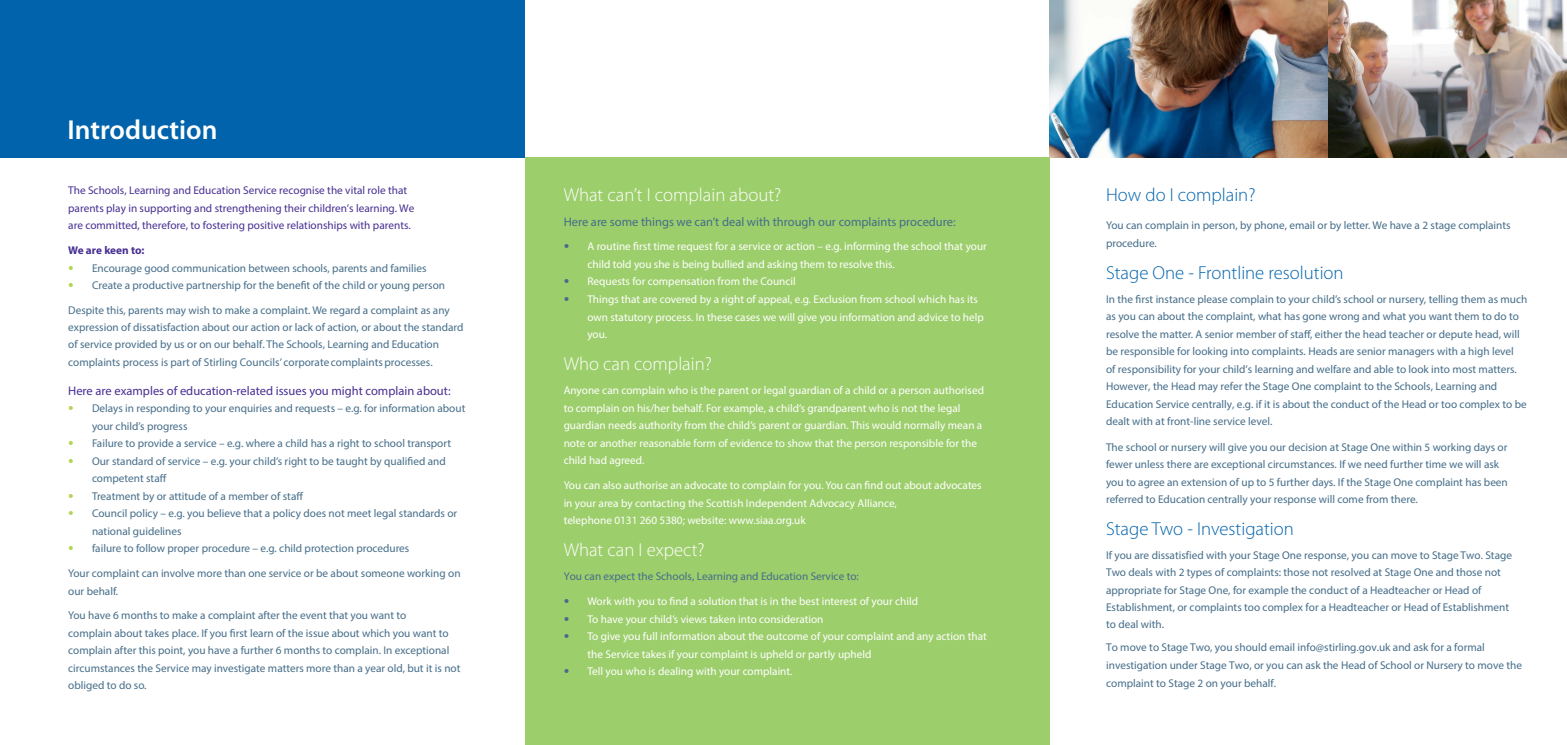
<style>
.page{position:relative;width:1567px;height:745px;background:#fff}
.page>*{position:absolute;margin:0;border:0;box-sizing:border-box;transform-origin:0 0}
.t1{font:600 27.5px "Myriad Pro";color:#fff}
.Paragraph_Style_1{font:300 18.75px "Myriad Pro";color:#0063ac}
.Paragraph_Style_1-2{font:300 18.75px "Myriad Pro";color:#fff}
.body_text{font:12.5px "Myriad Pro";color:#456d89}
.body_text-2{font:12.5px "Myriad Pro";color:#472f92}
.body_text-3{font:11.25px/17.4px "Myriad Pro";color:#456d89}
.body_text-4{font:11.25px "Myriad Pro";color:#fff}
.body_text-5{font:11.25px/17.2px "Myriad Pro";color:#472f92}
.body_text-6{font:700 11.25px "Myriad Pro";letter-spacing:-.005em;color:#472f92}
.s1{font-family:"Helvetica Neue LT";font-weight:300;color:#b3d455}
.s2{font-family:"Helvetica Neue LT";font-weight:300;color:#456d89}
</style>
<div class="page">
<div style="left:524px;top:158px;width:525px;height:586px;background:#9dce6c"></div>
<div style="left:0;top:0;width:524px;height:158px;background:#0063ac"></div>
<img style="left:1049px;top:0;width:517px;height:158px">
<p class="t1" style="left:67px;top:115px;width:152px">Introduction</p>
<p class="body_text-5" style="left:68px;top:181px;width:347px">The Schools, Learning and Education Service recognise the vital role that parents play in supporting and strengthening their children’s learning. We are committed, therefore, to fostering positive relationships with parents.</p>
<p class="body_text-6" style="left:68px;top:243px;width:78px">We are keen to:</p>
<p class="body_text-3" style="left:68px;top:259px;width:360px"><span class="s1">•</span> Encourage good communication between schools, parents and families</p>
<p class="body_text-3" style="left:68px;top:276px;width:378px"><span class="s1">•</span> Create a productive partnership for the benefit of the child or young person</p>
<p class="body_text-3" style="left:68px;top:301px;width:397px">Despite this, parents may wish to make a complaint. We regard a complaint as any expression of dissatisfaction about our action or lack of action, or about the standard of service provided by us or on our behalf. The Schools, Learning and Education complaints process is part of Stirling Councils’ corporate complaints processes.</p>
<p class="body_text-2" style="left:68px;top:382px;width:384px">Here are examples of education-related issues you might complain about:</p>
<p class="body_text-3" style="left:92px;top:399px;width:375px;text-indent:-24px"><span class="s1">•</span> Delays in responding to your enquiries and requests – e.g. for information about your child’s progress</p>
<p class="body_text-3" style="left:68px;top:434px;width:384px"><span class="s1">•</span> Failure to provide a service – e.g. where a child has a right to school transport</p>
<p class="body_text-3" style="left:68px;top:452px;width:379px"><span class="s1">•</span> Our standard of service – e.g. your child’s right to be taught by qualified and</p>
<p class="body_text-3" style="left:92px;top:469px;width:76px">competent staff</p>
<p class="body_text-3" style="left:68px;top:487px;width:237px"><span class="s1">•</span> Treatment by or attitude of a member of staff</p>
<p class="body_text-3" style="left:68px;top:504px;width:390px"><span class="s1">•</span> Council policy – e.g. you believe that a policy does not meet legal standards or</p>
<p class="body_text-3" style="left:92px;top:522px;width:91px">national guidelines</p>
<p class="body_text-3" style="left:68px;top:539px;width:342px"><span class="s1">•</span> failure to follow proper procedure – e.g. child protection procedures</p>
<p class="body_text-3" style="left:68px;top:564px;width:394px">Your complaint can involve more than one service or be about someone working on</p>
<p class="body_text-3" style="left:68px;top:581px;width:52px">our behalf.</p>
<p class="body_text-3" style="left:68px;top:606px;width:394px">You have 6 months to make a complaint after the event that you want to<br>complain about takes place. If you first learn of the issue about which you want to complain after this point, you have a further 6 months to complain. In exceptional circumstances the Service may investigate matters more than a year old, but it is not obliged to do so.</p>
<p class="Paragraph_Style_1-2" style="left:563px;top:184px;width:219px">What can’t I complain about?</p>
<p class="body_text" style="left:563px;top:214px;width:393px">Here are some things we can’t deal with through our complaints procedure:</p>
<p class="body_text-4" style="left:563px;top:239px;width:425px"><span class="s2">•</span> A routine first time request for a service or action – e.g. informing the school that your</p>
<p class="body_text-4" style="left:587px;top:257px;width:309px">child told you she is being bullied and asking them to resolve this.</p>
<p class="body_text-4" style="left:563px;top:274px;width:233px"><span class="s2">•</span> Requests for compensation from the Council</p>
<p class="body_text-4" style="left:563px;top:292px;width:416px"><span class="s2">•</span> Things that are covered by a right of appeal, e.g. Exclusion from school which has its</p>
<p class="body_text-4" style="left:587px;top:309px;width:398px">own statutory process. In these cases we will give you information and advice to help</p>
<p class="body_text-4" style="left:587px;top:327px;width:21px">you.</p>
<p class="Paragraph_Style_1-2" style="left:563px;top:353px;width:150px">Who can complain?</p>
<p class="body_text-4" style="left:563px;top:383px;width:422px">Anyone can complain who is the parent or legal guardian of a child or a person authorised</p>
<p class="body_text-4" style="left:563px;top:401px;width:398px">to complain on his/her behalf. For example, a child’s grandparent who is not the legal</p>
<p class="body_text-4" style="left:563px;top:418px;width:420px">guardian needs authority from the child’s parent or guardian. This would normally mean a</p>
<p class="body_text-4" style="left:563px;top:436px;width:415px">note or another reasonable form of evidence to show that the person responsible for the</p>
<p class="body_text-4" style="left:563px;top:453px;width:82px">child had agreed.</p>
<p class="body_text-4" style="left:563px;top:478px;width:419px">You can also authorise an advocate to complain for you. You can find out about advocates</p>
<p class="body_text-4" style="left:563px;top:495px;width:335px">in your area by contacting the Scottish Independent Advocacy Alliance,</p>
<p class="body_text-4" style="left:563px;top:513px;width:243px">telephone 0131 260 5380; website: www.siaa.org.uk</p>
<p class="Paragraph_Style_1-2" style="left:563px;top:539px;width:143px">What can I expect?</p>
<p class="body_text-3" style="left:563px;top:567px;width:297px">You can expect the Schools, Learning and Education Service to:</p>
<p class="body_text-4" style="left:563px;top:594px;width:356px"><span class="s2">•</span> Work with you to find a solution that is in the best interest of your child</p>
<p class="body_text-4" style="left:563px;top:611px;width:261px"><span class="s2">•</span> To have your child’s views taken into consideration</p>
<p class="body_text-4" style="left:563px;top:629px;width:424px"><span class="s2">•</span> To give you full information about the outcome of your complaint and any action that</p>
<p class="body_text-4" style="left:587px;top:646px;width:285px">the Service takes if your complaint is upheld or partly upheld</p>
<p class="body_text-4" style="left:563px;top:664px;width:230px"><span class="s2">•</span> Tell you who is dealing with your complaint.</p>
<p class="Paragraph_Style_1" style="left:1106px;top:184px;width:151px">How do I complain?</p>
<p class="body_text-3" style="left:1106px;top:216px;width:406px">You can complain in person, by phone, email or by letter. We have a 2 stage complaints</p>
<p class="body_text-3" style="left:1106px;top:234px;width:52px">procedure.</p>
<p class="Paragraph_Style_1" style="left:1106px;top:262px;width:239px">Stage One - Frontline resolution</p>
<p class="body_text-3" style="left:1106px;top:290px;width:423px">In the first instance please complain to your child’s school or nursery, telling them as much as you can about the complaint, what has gone wrong and what you want them to do to resolve the matter. A senior member of staff, either the head teacher or depute head, will be responsible for looking into complaints. Heads are senior managers with a high level<br>of responsibility for your child’s learning and welfare and able to look into most matters.<br>However, the Head may refer the Stage One complaint to the Schools, Learning and Education Service centrally, e.g. if it is about the conduct of the Head or too complex to be dealt with at front-line service level.</p>
<p class="body_text-3" style="left:1106px;top:437px;width:403px">The school or nursery will give you our decision at Stage One within 5 working days or</p>
<p class="body_text-3" style="left:1106px;top:455px;width:394px">fewer unless there are exceptional circumstances. If we need further time we will ask</p>
<p class="body_text-3" style="left:1106px;top:472px;width:403px">you to agree an extension of up to 5 further days. If the Stage One complaint has been</p>
<p class="body_text-3" style="left:1106px;top:490px;width:313px">referred to Education centrally your response will come from there.</p>
<p class="Paragraph_Style_1" style="left:1106px;top:518px;width:189px">Stage Two - Investigation</p>
<p class="body_text-3" style="left:1106px;top:546px;width:407px">If you are dissatisfied with your Stage One response, you can move to Stage Two. Stage Two deals with 2 types of complaints: those not resolved at Stage One and those not appropriate for Stage One, for example the conduct of a Headteacher or Head of Establishment, or complaints too complex for a Headteacher or Head of Establishment to deal with.</p>
<p class="body_text-3" style="left:1106px;top:638px;width:417px">To move to Stage Two, you should email info@stirling.gov.uk and ask for a formal investigation under Stage Two, or you can ask the Head of School or Nursery to move the complaint to Stage 2 on your behalf.</p>
</div>
